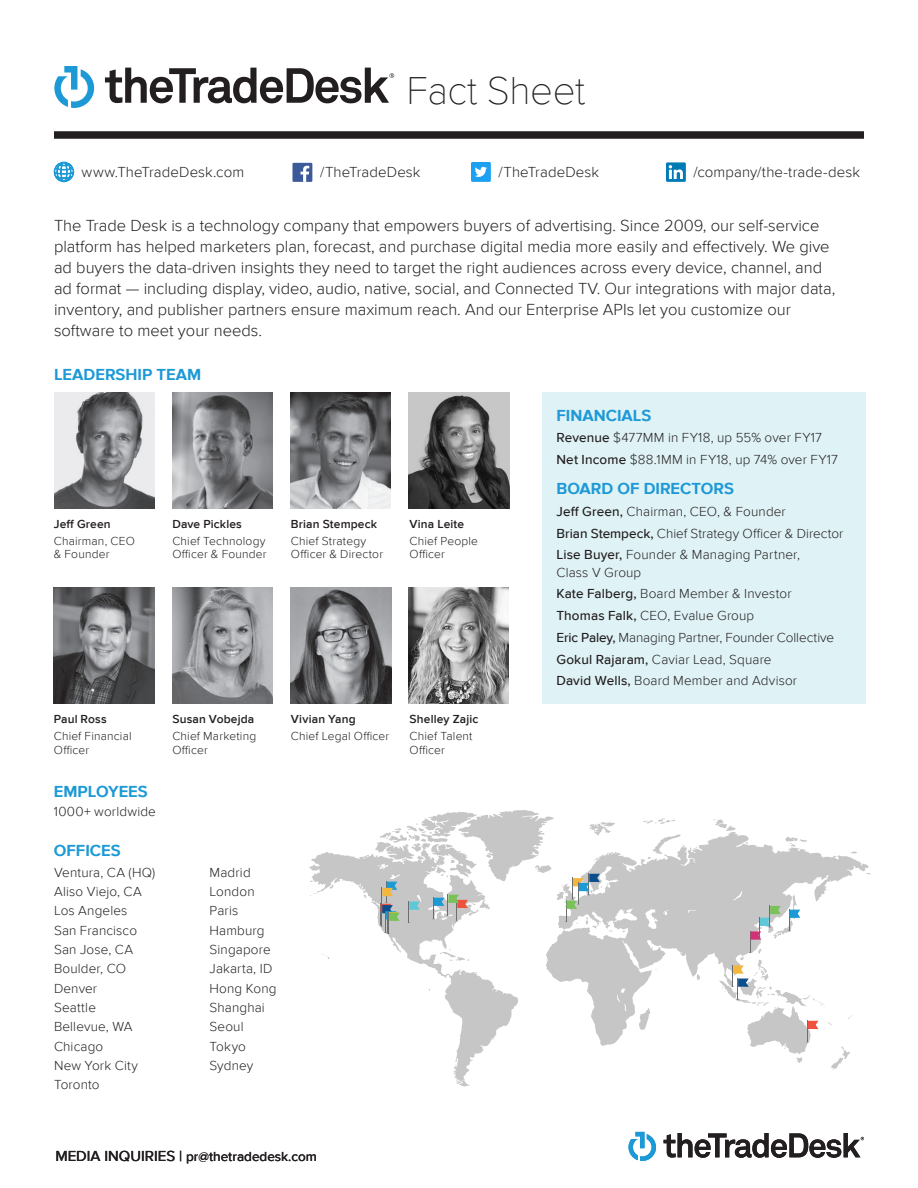
<style>
.page{position:relative;width:918px;height:1188px;background:#fff}
.page>*{position:absolute;margin:0;border:0;box-sizing:border-box;transform-origin:0 0}
.t1{font:100 40.05px "Proxima Nova T";letter-spacing:-.01em;color:#231f20}
.Intro{font:300 16.5px/21px "Proxima Nova";color:#231f20}
.Body_header__blue_ca{font:700 16.5px "Proxima Nova";color:#1d99d6}
.Body_copy{font:700 16.5px "Proxima Nova";color:#1d99d6}
.Body_copy-2{font:300 15px "Proxima Nova";letter-spacing:.005em;color:#231f20}
.Body_copy-3{font:300 13.5px/19.4px "Proxima Nova";letter-spacing:.01em;color:#231f20}
.Body_copy-4{font:300 13.5px "Proxima Nova";letter-spacing:-.01em;color:#231f20}
.Body_header__blue_ca-2{font:500 13.5px "Proxima Nova";color:#231f20}
.Body_copy-5{font:300 12px/13.5px "Proxima Nova";letter-spacing:.015em;color:#231f20}
.Body_copy-6{font:600 12px "Proxima Nova";letter-spacing:.01em;color:#231f20}
.s1{font-size:15px}
.s2{font-weight:500}
</style>
<div class="page">
<svg style="left:629px;top:1132px;width:27px;height:29px"></svg>
<svg style="left:664px;top:1133px;width:200px;height:25px"></svg>
<svg style="left:54px;top:66px;width:40px;height:42px"></svg>
<svg style="left:105px;top:68px;width:289px;height:35px"></svg>
<div style="left:54px;top:131px;width:810px;height:8px;background:#231f20"></div>
<svg style="left:54px;top:162px;width:20px;height:20px"></svg>
<div style="left:292px;top:163px;width:20px;height:19px;background:#3c5a99"></div>
<svg style="left:301px;top:166px;width:8px;height:16px"></svg>
<div style="left:471px;top:162px;width:20px;height:20px;background:#1ca1f2"></div>
<svg style="left:475px;top:167px;width:12px;height:10px"></svg>
<div style="left:666px;top:162px;width:20px;height:20px;background:#007bb6"></div>
<svg style="left:669px;top:165px;width:14px;height:14px"></svg>
<svg style="left:309px;top:852px;width:209px;height:235px"></svg>
<svg style="left:363px;top:894px;width:4px;height:5px"></svg>
<svg style="left:329px;top:884px;width:5px;height:5px"></svg>
<svg style="left:321px;top:954px;width:9px;height:5px"></svg>
<svg style="left:309px;top:893px;width:8px;height:3px"></svg>
<svg style="left:546px;top:832px;width:323px;height:214px;fill:#c6c6c6"></svg>
<svg style="left:850px;top:851px;width:7px;height:3px"></svg>
<svg style="left:643px;top:818px;width:32px;height:6px"></svg>
<svg style="left:784px;top:837px;width:23px;height:10px"></svg>
<svg style="left:713px;top:819px;width:23px;height:12px"></svg>
<svg style="left:439px;top:948px;width:31px;height:13px"></svg>
<svg style="left:719px;top:894px;width:133px;height:176px"></svg>
<svg style="left:374px;top:810px;width:241px;height:125px"></svg>
<img style="left:291px;top:587px;width:100px;height:117px">
<img style="left:172px;top:587px;width:101px;height:117px">
<img style="left:54px;top:587px;width:100px;height:117px">
<img style="left:291px;top:392px;width:100px;height:117px">
<img style="left:409px;top:392px;width:100px;height:117px">
<img style="left:172px;top:392px;width:100px;height:117px">
<img style="left:54px;top:392px;width:100px;height:117px">
<div style="left:542px;top:392px;width:324px;height:312px;background:#dff2f6"></div>
<img style="left:409px;top:587px;width:100px;height:117px">
<p class="t1" style="left:406px;top:67px;width:181px">Fact Sheet</p>
<p class="Body_copy-2" style="left:82px;top:164px;width:164px">www.TheTradeDesk.com</p>
<p class="Body_copy-2" style="left:320px;top:164px;width:102px">/TheTradeDesk</p>
<p class="Body_copy-2" style="left:499px;top:164px;width:102px">/TheTradeDesk</p>
<p class="Body_copy-2" style="left:694px;top:164px;width:168px">/company/the-trade-desk</p>
<p class="Intro" style="left:54px;top:216px;width:783px">The Trade Desk is a technology company that empowers buyers of advertising. Since 2009, our self-service platform has helped marketers plan, forecast, and purchase digital media more easily and effectively. We give ad buyers the data-driven insights they need to target the right audiences across every device, channel, and ad format — including display, video, audio, native, social, and Connected TV. Our integrations with major data, inventory, and publisher partners ensure maximum reach. And our Enterprise APIs let you customize our software to meet your needs.</p>
<p class="Body_header__blue_ca" style="left:54px;top:365px;width:149px">LEADERSHIP TEAM</p>
<p class="Body_copy-6" style="left:54px;top:517px;width:58px">Jeff Green</p>
<p class="Body_copy-5" style="left:54px;top:534px;width:83px">Chairman, CEO &amp; Founder</p>
<p class="Body_copy-6" style="left:172px;top:517px;width:71px">Dave Pickles</p>
<p class="Body_copy-5" style="left:172px;top:534px;width:96px">Chief Technology<br>Officer &amp; Founder</p>
<p class="Body_copy-6" style="left:291px;top:517px;width:88px">Brian Stempeck</p>
<p class="Body_copy-5" style="left:291px;top:534px;width:94px">Chief Strategy<br>Officer &amp; Director</p>
<p class="Body_copy-6" style="left:410px;top:517px;width:56px">Vina Leite</p>
<p class="Body_copy-5" style="left:410px;top:534px;width:70px">Chief People<br>Officer</p>
<p class="Body_copy-6" style="left:54px;top:712px;width:55px">Paul Ross</p>
<p class="Body_copy-5" style="left:54px;top:730px;width:79px">Chief Financial<br>Officer</p>
<p class="Body_header__blue_ca" style="left:54px;top:782px;width:95px">EMPLOYEES</p>
<p class="Body_copy-3" style="left:54px;top:802px;width:104px">1000+ worldwide</p>
<p class="Body_header__blue_ca" style="left:54px;top:841px;width:68px">OFFICES</p>
<p class="Body_copy-3" style="left:54px;top:863px;width:103px">Ventura, CA (HQ)</p>
<p class="Body_copy-3" style="left:54px;top:882px;width:89px">Aliso Viejo, CA</p>
<p class="Body_copy-3" style="left:54px;top:902px;width:75px">Los Angeles</p>
<p class="Body_copy-3" style="left:54px;top:921px;width:85px">San Francisco</p>
<p class="Body_copy-3" style="left:54px;top:940px;width:81px">San Jose, CA</p>
<p class="Body_copy-3" style="left:54px;top:960px;width:74px">Boulder, CO</p>
<p class="Body_copy-3" style="left:54px;top:979px;width:45px">Denver</p>
<p class="Body_copy-3" style="left:54px;top:998px;width:44px">Seattle</p>
<p class="Body_copy-3" style="left:54px;top:1018px;width:80px">Bellevue, WA</p>
<p class="Body_copy-3" style="left:54px;top:1037px;width:51px">Chicago</p>
<p class="Body_copy-3" style="left:54px;top:1056px;width:86px">New York City</p>
<p class="Body_copy-3" style="left:54px;top:1076px;width:47px">Toronto</p>
<p class="Body_copy-6" style="left:172px;top:712px;width:83px">Susan Vobejda</p>
<p class="Body_copy-5" style="left:172px;top:730px;width:85px">Chief Marketing<br>Officer</p>
<p class="Body_copy-6" style="left:291px;top:712px;width:66px">Vivian Yang</p>
<p class="Body_copy-5" style="left:291px;top:730px;width:100px">Chief Legal Officer</p>
<p class="Body_copy-3" style="left:210px;top:863px;width:69px">Madrid<br>London<br>Paris<br>Hamburg<br>Singapore<br>Jakarta, ID<br>Hong Kong<br>Shanghai<br>Seoul<br>Tokyo<br>Sydney</p>
<p class="Body_copy-6" style="left:410px;top:712px;width:70px">Shelley Zajic</p>
<p class="Body_copy-5" style="left:410px;top:730px;width:65px">Chief Talent<br>Officer</p>
<p class="Body_header__blue_ca-2" style="left:55px;top:1149px;width:263px"><span class="s1">MEDIA INQUIRIES |</span> pr@thetradedesk.com</p>
<p class="Body_copy" style="left:556px;top:406px;width:96px">FINANCIALS</p>
<p class="Body_copy-3" style="left:556px;top:429px;width:267px"><span class="s2">Revenue</span> $477MM in FY18, up 55% over FY17</p>
<p class="Body_copy-3" style="left:556px;top:450px;width:283px"><span class="s2">Net Income</span> $88.1MM in FY18, up 74% over FY17</p>
<p class="Body_copy" style="left:556px;top:479px;width:179px">BOARD OF DIRECTORS</p>
<p class="Body_copy-3" style="left:556px;top:502px;width:231px"><span class="s2">Jeff Green,</span> Chairman, CEO, &amp; Founder</p>
<p class="Body_copy-3" style="left:556px;top:524px;width:289px"><span class="s2">Brian Stempeck,</span> Chief Strategy Officer &amp; Director</p>
<p class="Body_copy-3" style="left:556px;top:547px;width:245px;line-height:17.2px"><span class="s2">Lise Buyer,</span> Founder &amp; Managing Partner,<br>Class V Group</p>
<p class="Body_copy-3" style="left:556px;top:585px;width:237px"><span class="s2">Kate Falberg,</span> Board Member &amp; Investor</p>
<p class="Body_copy-3" style="left:556px;top:606px;width:199px"><span class="s2">Thomas Falk,</span> CEO, Evalue Group</p>
<p class="Body_copy-4" style="left:556px;top:630px;width:279px"><span class="s2">Eric Paley,</span> Managing Partner, Founder Collective</p>
<p class="Body_copy-3" style="left:556px;top:650px;width:217px"><span class="s2">Gokul Rajaram,</span> Caviar Lead, Square</p>
<p class="Body_copy-3" style="left:556px;top:672px;width:242px"><span class="s2">David Wells,</span> Board Member and Advisor</p>
</div>
